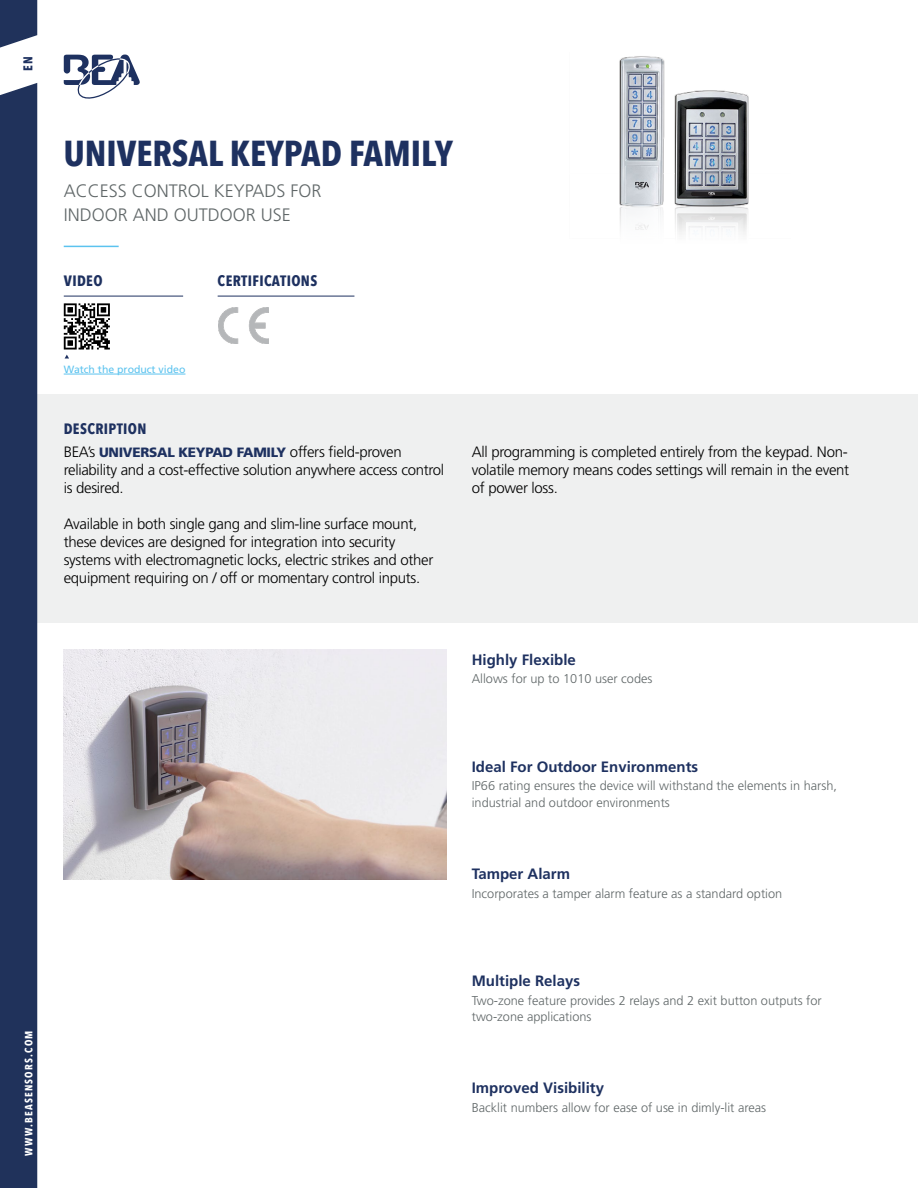
<style>
.page{position:relative;width:918px;height:1188px;background:#fff}
.page>*{position:absolute;margin:0;border:0;box-sizing:border-box;transform-origin:0 0}
.t1{font:700 36px "Avenir Next Condensed";color:#1e3160}
.t2{font:300 18px/24px "Frutiger LT Std";color:#606768}
.t3{font:300 15px/18px "Frutiger LT Std";letter-spacing:-.02em;color:#000}
.t4{font:700 15px "Frutiger LT Std";color:#1e3160}
.t5{font:700 15px "Avenir Next Condensed";letter-spacing:.025em;color:#1e3160}
.t6{font:300 12.75px/16.5px "Frutiger LT Std";color:#606768}
.t7{font:700 12.75px "Avenir Next Condensed";color:#1e3160}
.t8{font:10.5px "Frutiger LT Std";color:#5cc3ef}
.t9{font:700 10.5px "Avenir Next Condensed";letter-spacing:.12em;color:#fff}
.s1{font-weight:900;font-size:13.5px;color:#1e3160}
</style>
<div class="page">
<div style="left:15px;top:395px;width:903px;height:228px;background:#eff0f0"></div>
<div style="left:0;top:83px;width:37px;height:1105px;background:#20325b"></div>
<svg style="left:0;top:0;width:37px;height:48px;background:#3e4e71"></svg>
<svg style="left:64px;top:55px;width:76px;height:44px"></svg>
<img style="left:619px;top:56px;width:130px;height:178px">
<svg style="left:64px;top:303px;width:46px;height:56px"></svg>
<img style="left:218px;top:308px;width:51px;height:36px">
<img style="left:64px;top:650px;width:382px;height:229px">
<hr style="left:218px;top:296px;width:136px;height:1px;background:#1e3160">
<hr style="left:64px;top:246px;width:55px;height:1px;background:#5cc3ef">
<hr style="left:64px;top:374px;width:121px;height:1px;background:#5cc3ef">
<hr style="left:64px;top:296px;width:119px;height:1px;background:#1e3160">
<p class="t7" style="left:20px;top:71px;width:16px;rotate:-90deg">EN</p>
<h1 class="t1" style="left:64px;top:131px;width:391px">UNIVERSAL KEYPAD FAMILY</h1>
<p class="t2" style="left:64px;top:179px;width:259px">ACCESS CONTROL KEYPADS FOR<br>INDOOR AND OUTDOOR USE</p>
<p class="t5" style="left:64px;top:272px;width:40px">VIDEO</p>
<p class="t5" style="left:218px;top:272px;width:101px">CERTIFICATIONS</p>
<p class="t9" style="left:22px;top:1156px;width:127px;rotate:-90deg">WWW.BEASENSORS.COM</p>
<p class="t8" style="left:64px;top:363px;width:123px">Watch the product video</p>
<p class="t5" style="left:64px;top:420px;width:84px">DESCRIPTION</p>
<p class="t3" style="left:64px;top:443px;width:382px">BEA’s <span class="s1">UNIVERSAL KEYPAD FAMILY</span> offers field-proven reliability and a cost-effective solution anywhere access control is desired.</p>
<p class="t3" style="left:64px;top:515px;width:371px">Available in both single gang and slim-line surface mount, these devices are designed for integration into security systems with electromagnetic locks, electric strikes and other equipment requiring on / off or momentary control inputs.</p>
<p class="t3" style="left:472px;top:443px;width:379px;text-align:justify">All programming is completed entirely from the keypad. Non&shy;volatile memory means codes settings will remain in the event of power loss.</p>
<p class="t4" style="left:472px;top:650px;width:106px">Highly Flexible</p>
<p class="t6" style="left:472px;top:671px;width:182px">Allows for up to 1010 user codes</p>
<p class="t4" style="left:472px;top:758px;width:228px">Ideal For Outdoor Environments</p>
<p class="t6" style="left:472px;top:778px;width:367px">IP66 rating ensures the device will withstand the elements in harsh, industrial and outdoor environments</p>
<p class="t4" style="left:472px;top:865px;width:100px">Tamper Alarm</p>
<p class="t6" style="left:472px;top:885px;width:312px">Incorporates a tamper alarm feature as a standard option</p>
<p class="t4" style="left:472px;top:972px;width:110px">Multiple Relays</p>
<p class="t6" style="left:472px;top:992px;width:352px">Two-zone feature provides 2 relays and 2 exit button outputs for two-zone applications</p>
<p class="t4" style="left:472px;top:1079px;width:134px">Improved Visibility</p>
<p class="t6" style="left:472px;top:1100px;width:296px">Backlit numbers allow for ease of use in dimly-lit areas</p>
</div>
